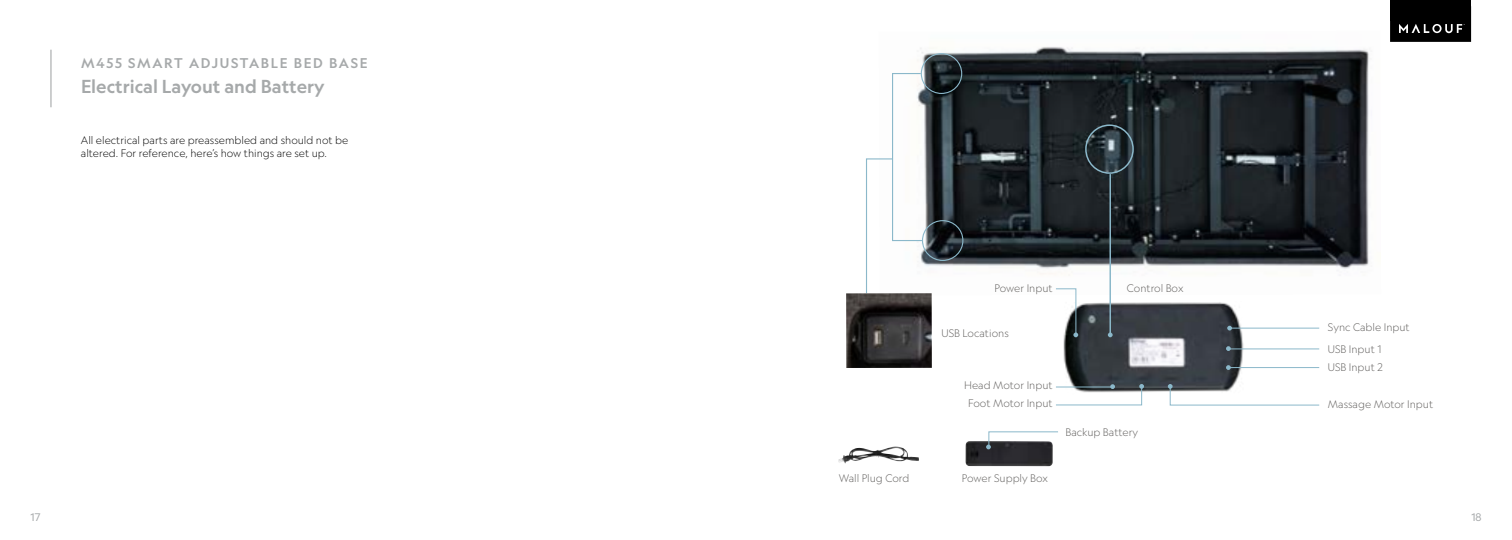
<style>
.page{position:relative;width:1512px;height:540px;background:#fff}
.page>*{position:absolute;margin:0;border:0;box-sizing:border-box;transform-origin:0 0}
.t1{font:500 18px "Geograph";color:#a6a9aa}
.t2{font:500 13.5px "Geograph";letter-spacing:.125em;color:#a6a9aa}
.t3{font:300 10.5px/18.6px "Geograph";color:#5e5c5a}
.t4{font:300 10.5px/12.6px "Geograph";color:#000}
.t5{font:10.5px "Geograph";color:#a6a9aa}
</style>
<div class="page">
<div style="left:1390px;top:0;width:81px;height:21px;background:#000"></div>
<svg style="left:1390px;top:21px;width:81px;height:21px;background:#1e1e1e"></svg>
<img style="left:965px;top:441px;width:88px;height:25px">
<img style="left:917px;top:47px;width:453px;height:227px">
<hr style="left:50px;top:50px;width:2px;height:57px;background:#a6a9aa">
<img style="left:1063px;top:302px;width:237px;height:90px">
<hr style="left:1229px;top:349px;width:90px;height:1px;background:#8bb8ca">
<hr style="left:1229px;top:328px;width:90px;height:1px;background:#8bb8ca">
<hr style="left:1229px;top:367px;width:90px;height:1px;background:#8bb8ca">
<svg style="left:1226px;top:346px;width:5px;height:5px"></svg>
<svg style="left:1226px;top:365px;width:5px;height:5px"></svg>
<div style="left:1085px;top:124px;width:49px;height:50px;border:2px solid #8bb8ca;border-radius:50%"></div>
<hr style="left:1109px;top:174px;width:2px;height:161px;background:#8bb8ca">
<svg style="left:1108px;top:333px;width:5px;height:4px"></svg>
<svg style="left:1056px;top:384px;width:88px;height:22px"></svg>
<svg style="left:1227px;top:326px;width:5px;height:5px"></svg>
<svg style="left:1168px;top:384px;width:152px;height:22px"></svg>
<hr style="left:1056px;top:387px;width:57px;height:1px;background:#8bb8ca">
<svg style="left:1056px;top:288px;width:22px;height:49px"></svg>
<div style="left:921px;top:53px;width:41px;height:41px;border:1px solid #8bb8ca;border-radius:50%"></div>
<div style="left:922px;top:220px;width:41px;height:41px;border:1px solid #8bb8ca;border-radius:50%"></div>
<svg style="left:866px;top:72px;width:57px;height:221px"></svg>
<svg style="left:986px;top:431px;width:72px;height:18px"></svg>
<img style="left:838px;top:447px;width:81px;height:17px">
<img style="left:846px;top:293px;width:86px;height:75px">
<p class="t2" style="left:81px;top:55px;width:288px">M455 SMART ADJUSTABLE BED BASE</p>
<h1 class="t1" style="left:81px;top:75px;width:245px">Electrical Layout and Battery</h1>
<p class="t4" style="left:81px;top:134px;width:269px">All electrical parts are preassembled and should not be altered. For reference, here’s how things are set up.</p>
<p class="t3" style="left:839px;top:468px;width:72px">Wall Plug Cord</p>
<p class="t3" style="left:995px;top:279px;width:60px">Power Input</p>
<p class="t3" style="left:942px;top:323px;width:69px">USB Locations</p>
<p class="t3" style="left:964px;top:376px;width:90px">Head Motor Input</p>
<p class="t3" style="left:1127px;top:279px;width:58px">Control Box</p>
<p class="t3" style="left:1328px;top:318px;width:83px">Sync Cable Input</p>
<p class="t3" style="left:1328px;top:339px;width:56px">USB Input 1<br>USB Input 2</p>
<p class="t3" style="left:968px;top:394px;width:86px">Foot Motor Input</p>
<p class="t3" style="left:1328px;top:395px;width:107px">Massage Motor Input</p>
<p class="t3" style="left:962px;top:468px;width:88px">Power Supply Box</p>
<p class="t3" style="left:1065px;top:422px;width:74px">Backup Battery</p>
<p class="t5" style="left:31px;top:511px;width:11px">17</p>
<p class="t5" style="left:1471px;top:511px;width:12px">18</p>
</div>
